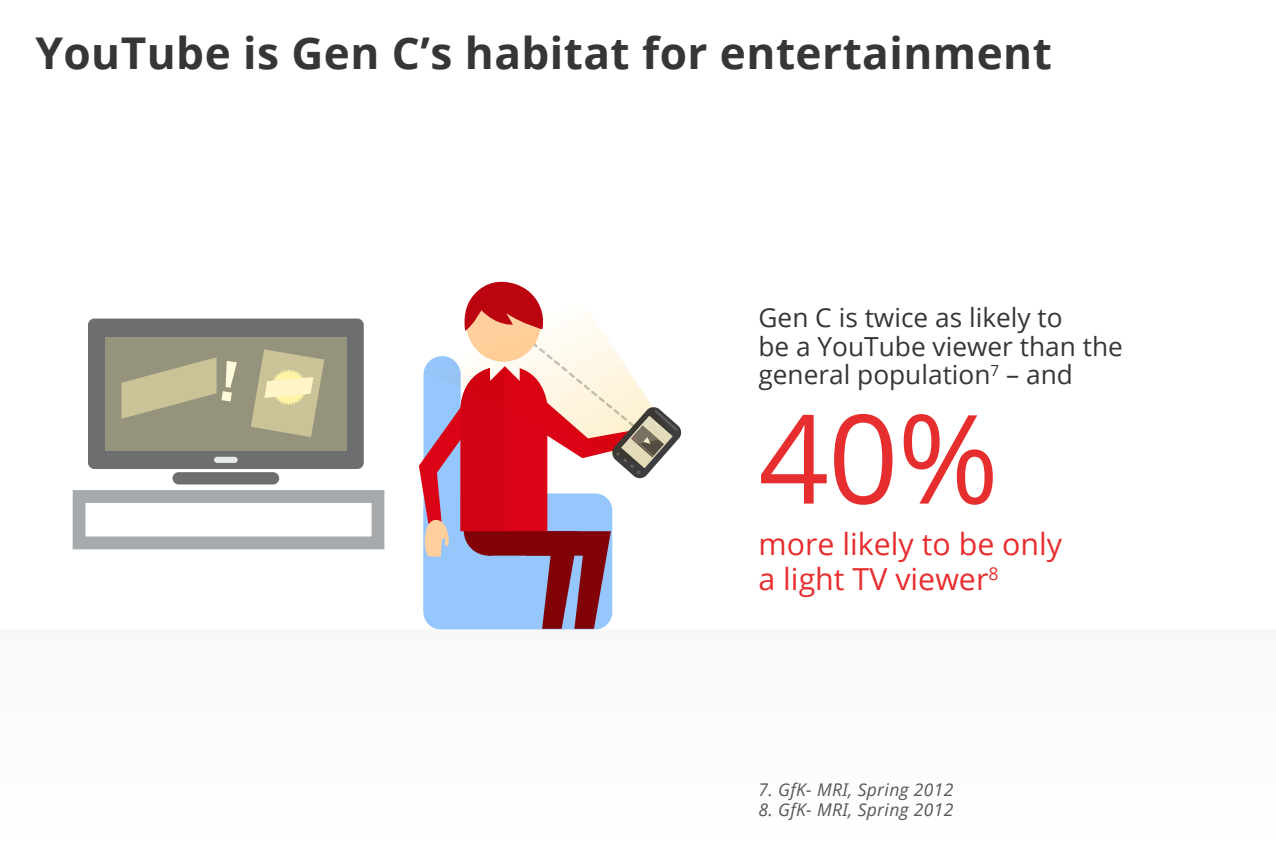
<style>
.page{position:relative;width:1276px;height:851px;background:#fff}
.page>*{position:absolute;margin:0;border:0;box-sizing:border-box;transform-origin:0 0}
.t1{font:123.5px "Open Sans";color:#e72e2f}
.t2{font:700 43.75px "Open Sans";letter-spacing:.01em;color:#363635}
.t3{font:30.38px/34.9px "Open Sans";color:#e72e2f}
.t4{font:26.25px/28.8px "Open Sans";color:#363635}
.t5{font:italic 17.5px "Open Sans";letter-spacing:.02em;color:#595655}
</style>
<div class="page">
<div style="left:172px;top:472px;width:107px;height:12px;background:#6e6e71;border-radius:6px"></div>
<svg style="left:88px;top:318px;width:276px;height:151px"></svg>
<svg style="left:419px;top:420px;width:263px;height:208px"></svg>
<svg style="left:73px;top:490px;width:311px;height:59px"></svg>
<svg style="left:419px;top:281px;width:253px;height:187px"></svg>
<div style="left:0;top:629px;width:1276px;height:221px;background:#fbfbfc"></div>
<h2 class="t2" style="left:35px;top:22px;width:1018px">YouTube is Gen C’s habitat for entertainment</h2>
<p class="t4" style="left:758px;top:302px;width:366px">Gen C is twice as likely to<br>be a YouTube viewer than the general population<sup>7</sup> – and</p>
<h1 class="t1" style="left:758px;top:374px;width:242px">40%</h1>
<p class="t3" style="left:758px;top:526px;width:305px">more likely to be only a light TV viewer<sup>8</sup></p>
<p class="t5" style="left:758px;top:777px;width:196px">7. GfK- MRI, Spring 2012</p>
<p class="t5" style="left:758px;top:797px;width:196px">8. GfK- MRI, Spring 2012</p>
</div>
